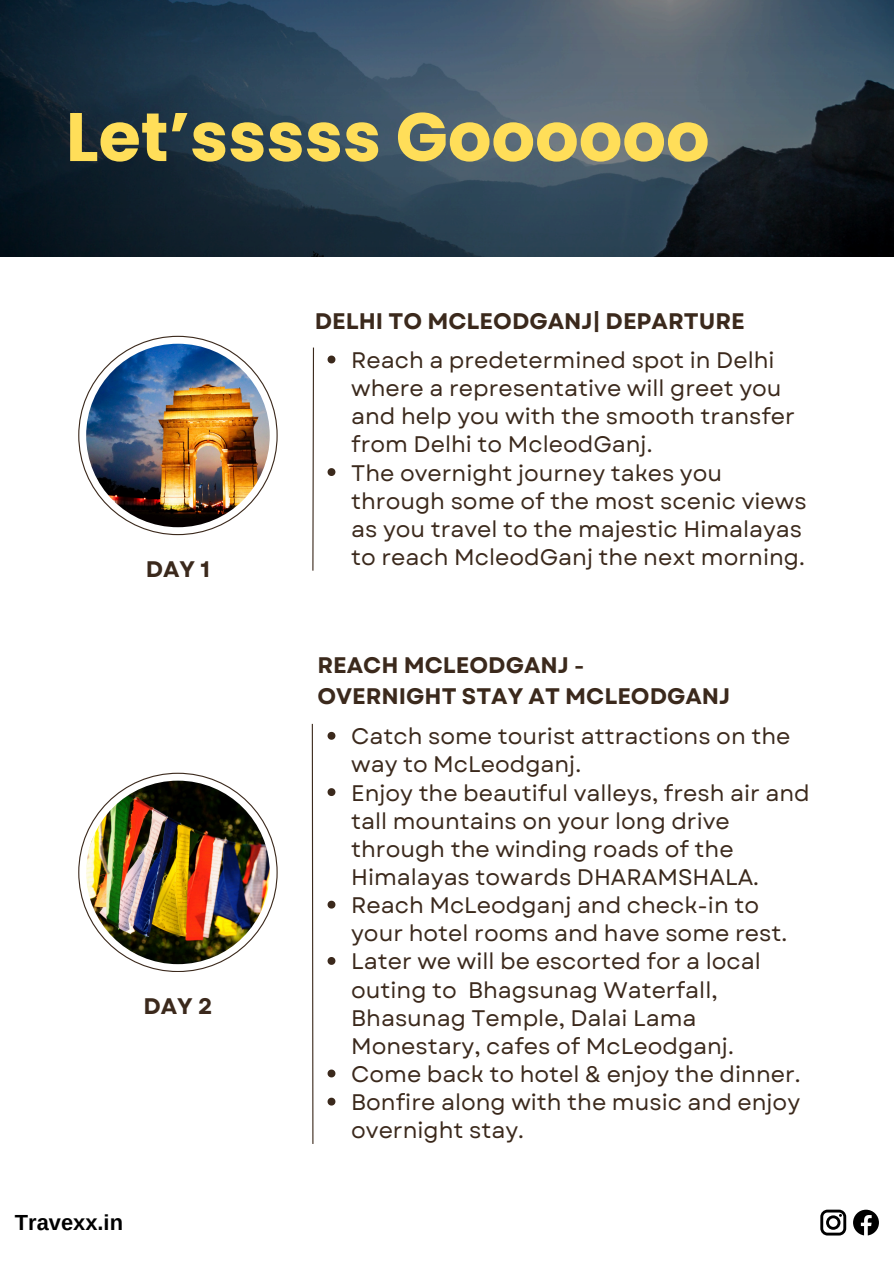
<style>
.page{position:relative;width:894px;height:1264px;background:#fff}
.page>*{position:absolute;margin:0;border:0;box-sizing:border-box;transform-origin:0 0}
.t1{font:700 68.4px "Poppins";color:#ffde59}
.t2{font:22.5px/28.2px "Garet";color:#3b291c}
.t3{font:700 22.5px/30.3px "Garet";color:#3b291c}
.t4{font:700 21.9px "Arimo";color:#000}
</style>
<div class="page">
<svg style="left:853px;top:1209px;width:25px;height:26px"></svg>
<svg style="left:820px;top:1209px;width:26px;height:26px"></svg>
<svg style="left:1px;top:0;width:892px;height:256px;background:#2f4150"></svg>
<svg style="left:78px;top:772px;width:199px;height:199px"></svg>
<img style="left:86px;top:780px;width:184px;height:184px;border-radius:50%">
<svg style="left:327px;top:732px;width:8px;height:7px"></svg>
<svg style="left:327px;top:788px;width:8px;height:8px"></svg>
<svg style="left:327px;top:900px;width:8px;height:8px"></svg>
<svg style="left:327px;top:957px;width:8px;height:7px"></svg>
<svg style="left:327px;top:1069px;width:8px;height:8px"></svg>
<svg style="left:327px;top:1097px;width:8px;height:8px"></svg>
<svg style="left:311px;top:723px;width:3px;height:421px"></svg>
<svg style="left:78px;top:336px;width:199px;height:199px"></svg>
<img style="left:86px;top:344px;width:184px;height:183px;border-radius:50%">
<svg style="left:327px;top:355px;width:8px;height:8px"></svg>
<svg style="left:327px;top:468px;width:8px;height:8px"></svg>
<svg style="left:312px;top:347px;width:2px;height:224px"></svg>
<p class="t1" style="left:66px;top:89px;width:645px">Let’sssss Goooooo</p>
<h2 class="t3" style="left:146px;top:554px;width:66px">DAY 1</h2>
<h1 class="t3" style="left:143px;top:990px;width:71px">DAY 2</h1>
<p class="t4" style="left:15px;top:1210px;width:110px">Travexx.in</p>
<p class="t3" style="left:315px;top:306px;width:431px">DELHI TO MCLEODGANJ| DEPARTURE</p>
<p class="t2" style="left:351px;top:346px;width:445px">Reach a predetermined spot in Delhi where a representative will greet you and help you with the smooth transfer from Delhi to McleodGanj.</p>
<p class="t2" style="left:351px;top:458px;width:457px">The overnight journey takes you through some of the most scenic views as you travel to the majestic Himalayas to reach McleodGanj the next morning.</p>
<h2 class="t3" style="left:317px;top:650px;width:414px">REACH MCLEODGANJ -<br>OVERNIGHT STAY AT MCLEODGANJ</h2>
<p class="t2" style="left:351px;top:722px;width:440px">Catch some tourist attractions on the way to McLeodganj.</p>
<h2 class="t2" style="left:351px;top:778px;width:460px">Enjoy the beautiful valleys, fresh air and tall mountains on your long drive through the winding roads of the Himalayas towards DHARAMSHALA.</h2>
<h2 class="t2" style="left:351px;top:891px;width:437px">Reach McLeodganj and check-in to your hotel rooms and have some rest.</h2>
<p class="t2" style="left:351px;top:947px;width:411px">Later we will be escorted for a local outing to Bhagsunag Waterfall,<br>Bhasunag Temple, Dalai Lama<br>Monestary, cafes of McLeodganj.</p>
<p class="t2" style="left:351px;top:1060px;width:451px">Come back to hotel &amp; enjoy the dinner.</p>
<p class="t2" style="left:351px;top:1088px;width:450px">Bonfire along with the music and enjoy overnight stay.</p>
</div>
